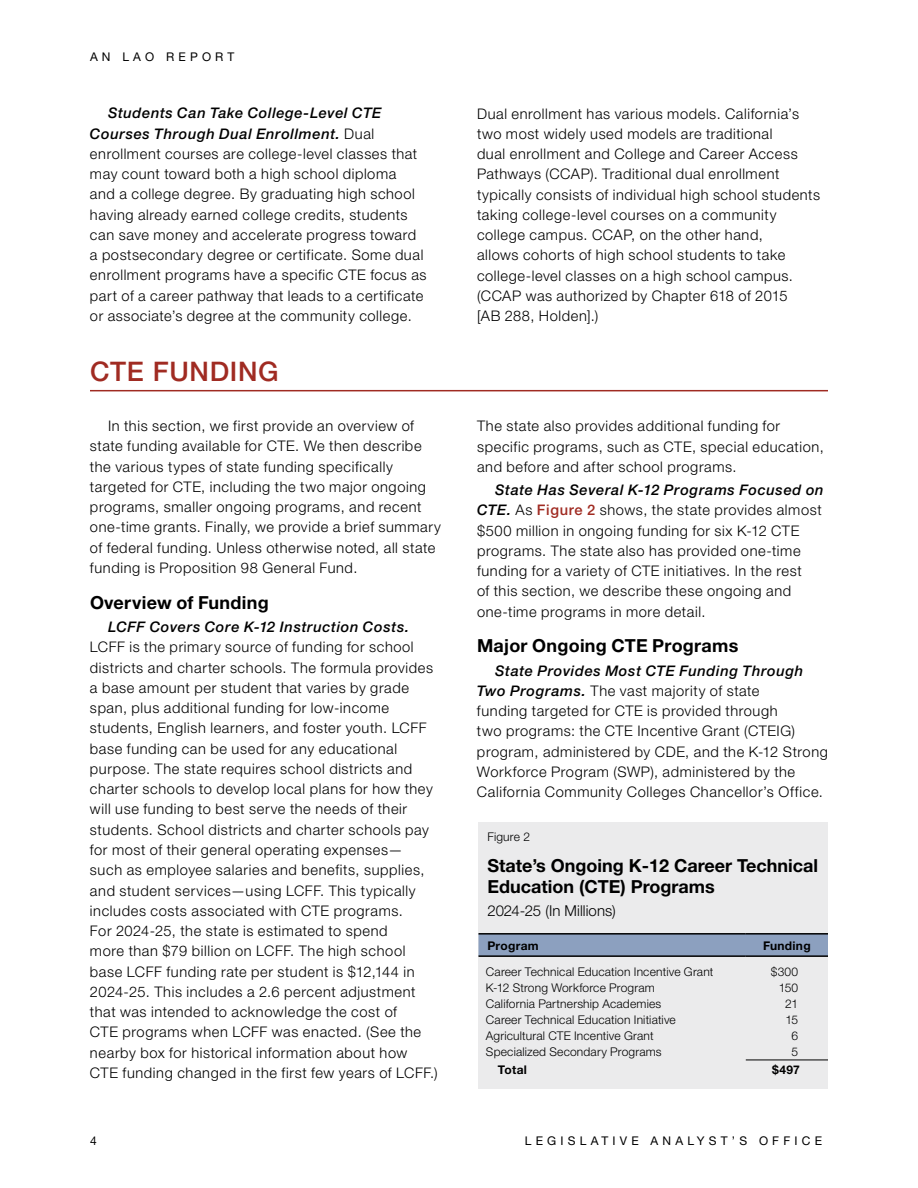
<style>
.page{position:relative;width:918px;height:1188px;background:#fff}
.page>*{position:absolute;margin:0;border:0;box-sizing:border-box;transform-origin:0 0}
.t1{font:500 27px "Helvetica Neue LT Pro";letter-spacing:.025em;color:#a02b22}
.t2{font:700 18px/21.6px "Helvetica Neue LT Pro";color:#000}
.t3{font:300 15px "Helvetica Neue LT Pro";letter-spacing:.005em;color:#000}
.t4{font:300 14.7px/20.2px "Helvetica Neue LT Pro";letter-spacing:.04em;color:#000}
.t5{font:italic 500 14.7px "Helvetica Neue LT Pro";letter-spacing:.045em;color:#000}
.t6{font:300 12px "Helvetica Neue LT Pro";letter-spacing:.015em;color:#000}
.t7{font:12px "Helvetica Neue LT Pro";letter-spacing:.35em;color:#000}
.t8{font:700 12px "Helvetica Neue LT Pro";letter-spacing:.025em;color:#000}
.t9{font:700 12px "Helvetica Neue LT";letter-spacing:.025em;color:#000}
.s1{font-weight:500;font-style:italic}
.s2{font-weight:500;color:#a02b22}
</style>
<div class="page">
<hr style="left:90px;top:390px;width:738px;height:1px;background:#a02b22">
<div style="left:478px;top:823px;width:350px;height:266px;background:#ebebec"></div>
<div style="left:478px;top:935px;width:350px;height:20px;background:#8ca0bf"></div>
<hr style="left:746px;top:933px;width:82px;height:2px;background:#000">
<hr style="left:478px;top:933px;width:268px;height:2px;background:#000">
<hr style="left:478px;top:955px;width:268px;height:2px;background:#000">
<hr style="left:746px;top:955px;width:82px;height:2px;background:#000">
<hr style="left:746px;top:1060px;width:82px;height:1px;background:#000">
<p class="t7" style="left:90px;top:49px;width:146px">AN LAO REPORT</p>
<p class="t4" style="left:90px;top:103px;width:338px;text-indent:18px"><span class="s1">Students Can Take College-Level CTE Courses Through Dual Enrollment.</span> Dual enrollment courses are college-level classes that may count toward both a high school diploma<br>and a college degree. By graduating high school having already earned college credits, students can save money and accelerate progress toward a postsecondary degree or certificate. Some dual enrollment programs have a specific CTE focus as part of a career pathway that leads to a certificate or associate’s degree at the community college.</p>
<p class="t4" style="left:477px;top:103px;width:345px">Dual enrollment has various models. California’s two most widely used models are traditional<br>dual enrollment and College and Career Access Pathways (CCAP). Traditional dual enrollment typically consists of individual high school students taking college-level courses on a community college campus. CCAP, on the other hand,<br>allows cohorts of high school students to take college-level classes on a high school campus. (CCAP was authorized by Chapter 618 of 2015<br>[AB 288, Holden].)</p>
<h1 class="t1" style="left:90px;top:355px;width:190px">CTE FUNDING</h1>
<p class="t4" style="left:90px;top:416px;width:352px;text-indent:18px">In this section, we first provide an overview of state funding available for CTE. We then describe the various types of state funding specifically targeted for CTE, including the two major ongoing programs, smaller ongoing programs, and recent one-time grants. Finally, we provide a brief summary of federal funding. Unless otherwise noted, all state funding is Proposition 98 General Fund.</p>
<p class="t2" style="left:90px;top:591px;width:180px">Overview of Funding</p>
<p class="t5" style="left:108px;top:618px;width:303px">LCFF Covers Core K-12 Instruction Costs.</p>
<p class="t4" style="left:90px;top:637px;width:349px">LCFF is the primary source of funding for school districts and charter schools. The formula provides a base amount per student that varies by grade span, plus additional funding for low-income students, English learners, and foster youth. LCFF base funding can be used for any educational purpose. The state requires school districts and charter schools to develop local plans for how they will use funding to best serve the needs of their students. School districts and charter schools pay for most of their general operating expenses— such as employee salaries and benefits, supplies, and student services—using LCFF. This typically includes costs associated with CTE programs.<br>For 2024-25, the state is estimated to spend<br>more than $79 billion on LCFF. The high school base LCFF funding rate per student is $12,144 in 2024-25. This includes a 2.6 percent adjustment that was intended to acknowledge the cost of<br>CTE programs when LCFF was enacted. (See the nearby box for historical information about how CTE funding changed in the first few years of LCFF.)</p>
<p class="t4" style="left:477px;top:416px;width:348px">The state also provides additional funding for specific programs, such as CTE, special education, and before and after school programs.</p>
<p class="t4" style="left:477px;top:479px;width:348px;text-indent:18px"><span class="s1">State Has Several K-12 Programs Focused on CTE.</span> As <span class="s2">Figure 2</span> shows, the state provides almost $500 million in ongoing funding for six K-12 CTE programs. The state also has provided one-time funding for a variety of CTE initiatives. In the rest<br>of this section, we describe these ongoing and one-time programs in more detail.</p>
<p class="t2" style="left:477px;top:635px;width:263px">Major Ongoing CTE Programs</p>
<p class="t4" style="left:477px;top:660px;width:352px;text-indent:18px"><span class="s1">State Provides Most CTE Funding Through Two Programs.</span> The vast majority of state<br>funding targeted for CTE is provided through<br>two programs: the CTE Incentive Grant (CTEIG) program, administered by CDE, and the K-12 Strong Workforce Program (SWP), administered by the California Community Colleges Chancellor’s Office.</p>
<p class="t6" style="left:487px;top:830px;width:44px">Figure 2</p>
<p class="t2" style="left:487px;top:854px;width:332px">State’s Ongoing K-12 Career Technical<br>Education (CTE) Programs</p>
<p class="t3" style="left:488px;top:901px;width:130px">2024-25 (In Millions)</p>
<p class="t9" style="left:487px;top:938px;width:53px">Program</p>
<p class="t8" style="left:763px;top:938px;width:49px">Funding</p>
<p class="t6" style="left:486px;top:964px;width:229px">Career Technical Education Incentive Grant</p>
<p class="t6" style="left:771px;top:964px;width:29px">$300</p>
<p class="t6" style="left:486px;top:980px;width:170px">K-12 Strong Workforce Program</p>
<p class="t6" style="left:779px;top:980px;width:21px">150</p>
<p class="t6" style="left:486px;top:996px;width:177px">California Partnership Academies</p>
<p class="t6" style="left:785px;top:996px;width:15px">21</p>
<p class="t6" style="left:486px;top:1012px;width:191px">Career Technical Education Initiative</p>
<p class="t6" style="left:786px;top:1012px;width:14px">15</p>
<p class="t6" style="left:486px;top:1028px;width:169px">Agricultural CTE Incentive Grant</p>
<p class="t6" style="left:792px;top:1028px;width:8px">6</p>
<p class="t6" style="left:486px;top:1045px;width:177px">Specialized Secondary Programs</p>
<p class="t6" style="left:792px;top:1045px;width:8px">5</p>
<p class="t8" style="left:498px;top:1062px;width:30px">Total</p>
<p class="t8" style="left:772px;top:1062px;width:29px">$497</p>
<p class="t7" style="left:90px;top:1134px;width:8px">4</p>
<p class="t7" style="left:525px;top:1133px;width:299px">LEGISLATIVE ANALYST’S OFFICE</p>
</div>
